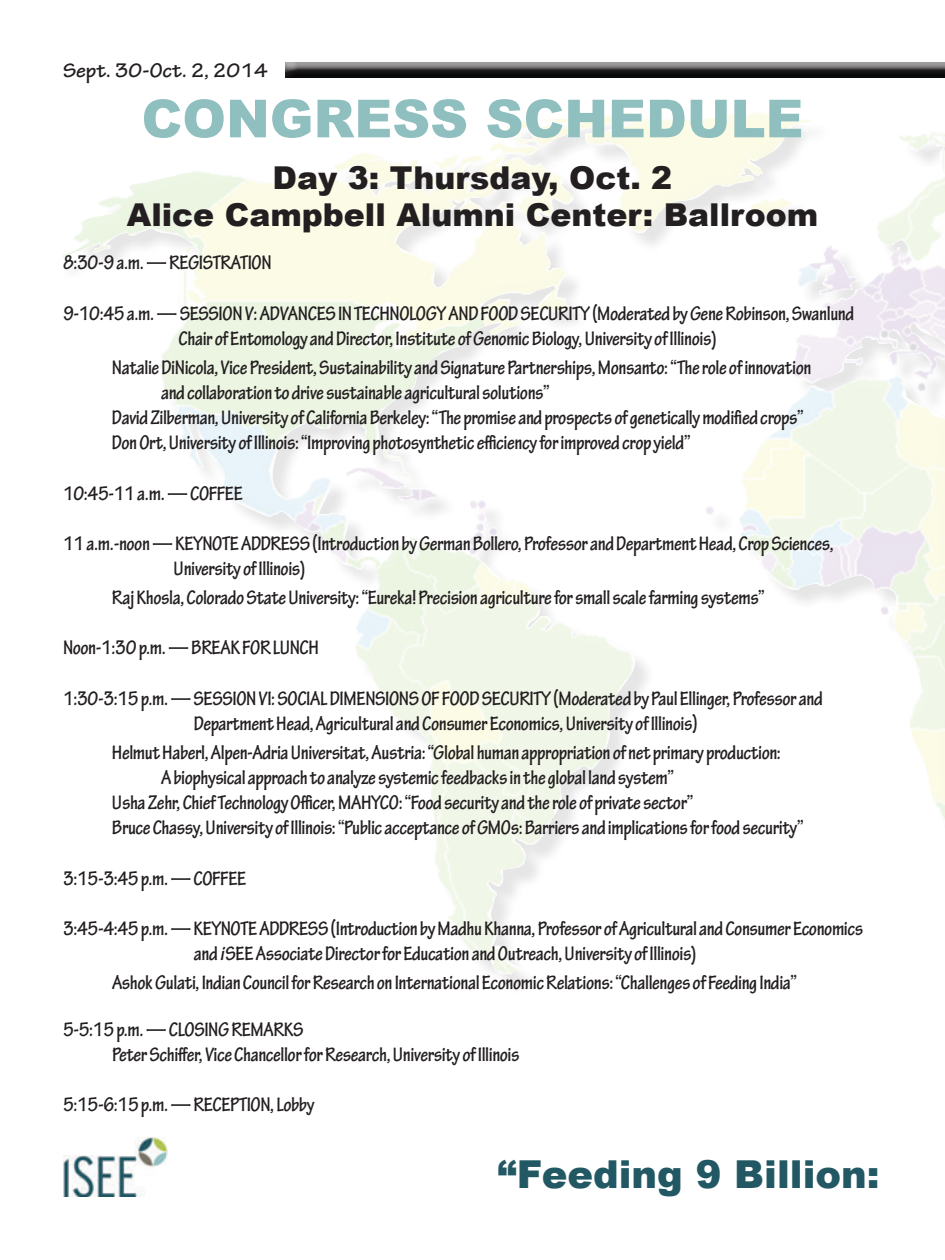
<style>
.page{position:relative;width:945px;height:1260px;background:#fff}
.page>*{position:absolute;margin:0;border:0;box-sizing:border-box;transform-origin:0 0}
.t1{font:900 52.5px "Arial";color:#90bfc0}
.t2{font:900 38.5px "Arial";color:#225864}
.t3{font:900 31.5px "Arial";color:#231f20}
.t4{font:700 condensed 21px/25.2px "Tekton Pro";letter-spacing:-.02em;color:#231f20}
.t5{font:700 21px "Tekton Pro";color:#231f20}
.s1{font-style:italic;font-stretch:normal}
</style>
<div class="page">
<div style="left:63px;top:120px;width:882px;height:884px;background:#231f20;opacity:.75"></div>
<img style="left:63px;top:1137px;width:105px;height:60px">
<div style="left:285px;top:61px;width:660px;height:13px;background:#9f9d9d"></div>
<div style="left:285px;top:63px;width:660px;height:17px;background:#231f20;opacity:.75"></div>
<p class="t5" style="left:63px;top:58px;width:206px">Sept. 30-Oct. 2, 2014</p>
<p class="t1" style="left:141px;top:80px;width:663px">CONGRESS SCHEDULE</p>
<p class="t3" style="left:273px;top:155px;width:401px">Day 3: Thursday, Oct. 2</p>
<p class="t3" style="left:127px;top:192px;width:693px">Alice Campbell Alumni Center: Ballroom</p>
<p class="t4" style="left:63px;top:251px;width:210px">8:30-9 a.m. — REGISTRATION</p>
<p class="t4" style="left:179px;top:301px;width:677px;text-indent:-116px">9-10:45 a.m. — SESSION V: ADVANCES IN TECHNOLOGY AND FOOD SECURITY (Moderated by Gene Robinson, Swanlund<br>Chair of Entomology and Director, Institute of Genomic Biology, University of Illinois)</p>
<p class="t4" style="left:161px;top:355px;width:652px;text-indent:-49px">Natalie DiNicola, Vice President, Sustainability and Signature Partnerships, Monsanto: “The role of innovation and collaboration to drive sustainable agricultural solutions”</p>
<p class="t4" style="left:112px;top:405px;width:693px">David Zilberman, University of California Berkeley: “The promise and prospects of genetically modified crops”</p>
<p class="t4" style="left:112px;top:430px;width:580px">Don Ort, University of Illinois: “Improving photosynthetic efficiency for improved crop yield”</p>
<p class="t4" style="left:63px;top:481px;width:182px">10:45-11 a.m. — COFFEE</p>
<p class="t4" style="left:174px;top:531px;width:662px;text-indent:-111px">11 a.m.-noon — KEYNOTE ADDRESS (Introduction by German Bollero, Professor and Department Head, Crop Sciences,<br>University of Illinois)</p>
<p class="t4" style="left:112px;top:585px;width:654px">Raj Khosla, Colorado State University: “Eureka! Precision agriculture for small scale farming systems”</p>
<p class="t4" style="left:63px;top:636px;width:257px">Noon-1:30 p.m. — BREAK FOR LUNCH</p>
<p class="t4" style="left:63px;top:686px;width:761px;text-align:center">1:30-3:15 p.m. — SESSION VI: SOCIAL DIMENSIONS OF FOOD SECURITY (Moderated by Paul Ellinger, Professor and<br>Department Head, Agricultural and Consumer Economics, University of Illinois)</p>
<p class="t4" style="left:161px;top:740px;width:622px;text-indent:-49px">Helmut Haberl, Alpen-Adria Universitat, Austria: “Global human appropriation of net primary production:<br>A biophysical approach to analyze systemic feedbacks in the global land system”</p>
<p class="t4" style="left:112px;top:790px;width:583px">Usha Zehr, Chief Technology Officer, MAHYCO: “Food security and the role of private sector”</p>
<p class="t4" style="left:112px;top:815px;width:693px">Bruce Chassy, University of Illinois: “Public acceptance of GMOs: Barriers and implications for food security”</p>
<p class="t4" style="left:63px;top:866px;width:185px">3:15-3:45 p.m. — COFFEE</p>
<p class="t4" style="left:194px;top:916px;width:671px;text-indent:-131px">3:45-4:45 p.m. — KEYNOTE ADDRESS (Introduction by Madhu Khanna, Professor of Agricultural and Consumer Economics and <span class="s1">i</span> SEE Associate Director for Education and Outreach, University of Illinois)</p>
<p class="t4" style="left:112px;top:970px;width:686px">Ashok Gulati, Indian Council for Research on International Economic Relations: “Challenges of Feeding India”</p>
<p class="t4" style="left:63px;top:1017px;width:242px">5-5:15 p.m. — CLOSING REMARKS</p>
<p class="t4" style="left:112px;top:1042px;width:409px">Peter Schiffer, Vice Chancellor for Research, University of Illinois</p>
<p class="t4" style="left:63px;top:1093px;width:253px">5:15-6:15 p.m. — RECEPTION, Lobby</p>
<p class="t2" style="left:498px;top:1146px;width:384px">“Feeding 9 Billion:</p>
</div>
